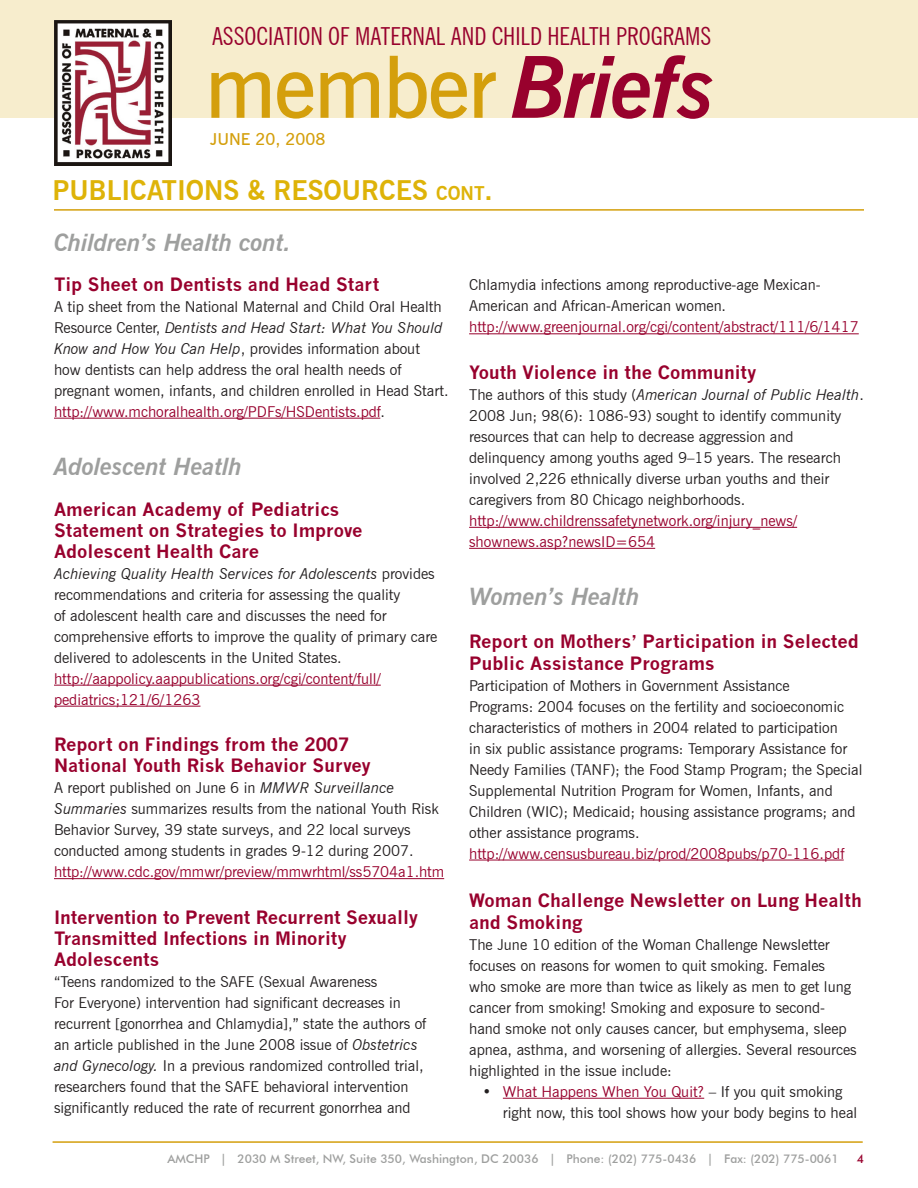
<style>
.page{position:relative;width:918px;height:1188px;background:#fff}
.page>*{position:absolute;margin:0;border:0;box-sizing:border-box;transform-origin:0 0}
.t1{font:600 85.5px "News Gothic BT";letter-spacing:-.02em;color:#d49f0c}
.t2{font:700 27px "News Gothic BT";color:#deb308}
.t3{font:condensed 24.9px "News Gothic BT";color:#98012d}
.t4{font:italic 700 24px "News Gothic BT";color:#9e9f9e}
.t5{font:700 18.9px "News Gothic BT";color:#deb308}
.t6{font:700 18px/21px "News Gothic";color:#98012d}
.t7{font:600 16.5px "News Gothic BT";color:#d49f0c}
.t8{font:15px/21px "News Gothic BT";color:#231f20}
.t9{font:15px/21px "News Gothic BT";color:#98012d}
.t10{font:500 12px "Futura BT";color:#9e9f9e}
.t11{font:500 12px "Futura BT";color:#98012d}
.s1{font-weight:700;font-style:italic;color:#98012d}
.s2{font-size:27px}
.s3{font-style:italic}
.s4{color:#98012d}
</style>
<div class="page">
<div style="left:0;top:0;width:918px;height:118px;background:#f7edcd"></div>
<img style="left:54px;top:21px;width:118px;height:145px">
<hr style="left:53px;top:1142px;width:810px;height:1px;background:#d49f0c">
<hr style="left:54px;top:209px;width:810px;height:2px;background:#d49f0c">
<hr style="left:54px;top:418px;width:326px;height:1px;background:#98012d">
<hr style="left:54px;top:685px;width:327px;height:1px;background:#98012d">
<hr style="left:54px;top:706px;width:146px;height:1px;background:#98012d">
<hr style="left:54px;top:878px;width:390px;height:1px;background:#98012d">
<hr style="left:469px;top:333px;width:390px;height:1px;background:#98012d">
<hr style="left:469px;top:527px;width:328px;height:1px;background:#98012d">
<hr style="left:469px;top:548px;width:186px;height:1px;background:#98012d">
<hr style="left:469px;top:860px;width:375px;height:1px;background:#98012d">
<hr style="left:503px;top:1098px;width:201px;height:1px;background:#98012d">
<h3 class="t3" style="left:212px;top:21px;width:501px">ASSOCIATION OF MATERNAL AND CHILD HEALTH PROGRAMS</h3>
<h1 class="t1" style="left:205px;top:35px;width:512px">member <span class="s1">Briefs</span></h1>
<p class="t7" style="left:210px;top:129px;width:117px">JUNE 20, 2008</p>
<h2 class="t2" style="left:52px;top:174px;width:70px">PUBLICATIONS</h2>
<h2 class="t2" style="left:247px;top:174px;width:61px">&amp; RESO</h2>
<h2 class="t2" style="left:342px;top:174px;width:37px">URCES</h2>
<p class="t5" style="left:436px;top:182px;width:58px">CONT<span class="s2">.</span></p>
<h3 class="t4" style="left:54px;top:228px;width:239px">Children’s Health cont.</h3>
<p class="t6" style="left:54px;top:273px;width:327px">Tip Sheet on Dentists and Head Start</p>
<p class="t8" style="left:54px;top:296px;width:396px">A tip sheet from the National Maternal and Child Oral Health Resource Center, <span class="s3">Dentists and Head Start: What You Should Know and How You Can Help</span>, provides information about how dentists can help address the oral health needs of pregnant women, infants, and children enrolled in Head Start. <span class="s4">http://www.mchoralhealth.org/PDFs/HSDentists.pdf</span>.</p>
<h3 class="t4" style="left:54px;top:452px;width:190px">Adolescent Heatlh</h3>
<p class="t6" style="left:54px;top:498px;width:310px">American Academy of Pediatrics<br>Statement on Strategies to Improve<br>Adolescent Health Care</p>
<p class="t8" style="left:54px;top:563px;width:385px"><span class="s3">Achieving Quality Health Services for Adolescents</span> provides recommendations and criteria for assessing the quality<br>of adolescent health care and discusses the need for comprehensive efforts to improve the quality of primary care delivered to adolescents in the United States.</p>
<p class="t9" style="left:54px;top:668px;width:328px">http://aappolicy.aappublications.org/cgi/content/full/ pediatrics;121/6/1263</p>
<p class="t6" style="left:54px;top:734px;width:318px">Report on Findings from the 2007<br>National Youth Risk Behavior Survey</p>
<p class="t8" style="left:54px;top:777px;width:386px">A report published on June 6 in <span class="s3">MMWR Surveillance Summaries</span> summarizes results from the national Youth Risk Behavior Survey, 39 state surveys, and 22 local surveys conducted among students in grades 9-12 during 2007.</p>
<p class="t9" style="left:54px;top:861px;width:392px">http://www.cdc.gov/mmwr/preview/mmwrhtml/ss5704a1.htm</p>
<p class="t6" style="left:54px;top:906px;width:366px">Intervention to Prevent Recurrent Sexually<br>Transmitted Infections in Minority<br>Adolescents</p>
<p class="t8" style="left:54px;top:971px;width:374px">“Teens randomized to the SAFE (Sexual Awareness<br>For Everyone) intervention had significant decreases in recurrent [gonorrhea and Chlamydia],” state the authors of an article published in the June 2008 issue of <span class="s3">Obstetrics and Gynecology.</span> In a previous randomized controlled trial, researchers found that the SAFE behavioral intervention significantly reduced the rate of recurrent gonorrhea and</p>
<p class="t8" style="left:469px;top:274px;width:353px">Chlamydia infections among reproductive-age Mexican-<br>American and African-American women.</p>
<p class="t9" style="left:469px;top:316px;width:391px">http://www.greenjournal.org/cgi/content/abstract/111/6/1417</p>
<p class="t6" style="left:469px;top:362px;width:289px">Youth Violence in the Community</p>
<p class="t8" style="left:469px;top:384px;width:396px">The authors of this study (<span class="s3">American Journal of Public Health</span>.<br>2008 Jun; 98(6): 1086-93) sought to identify community resources that can help to decrease aggression and delinquency among youths aged 9–15 years. The research involved 2,226 ethnically diverse urban youths and their caregivers from 80 Chicago neighborhoods.</p>
<p class="t9" style="left:469px;top:510px;width:330px">http://www.childrenssafetynetwork.org/injury_news/ shownews.asp?newsID=654</p>
<h3 class="t4" style="left:469px;top:582px;width:172px">Women’s Health</h3>
<p class="t6" style="left:469px;top:630px;width:391px;line-height:21.6px">Report on Mothers’ Participation in Selected<br>Public Assistance Programs</p>
<p class="t8" style="left:469px;top:675px;width:395px">Participation of Mothers in Government Assistance<br>Programs: 2004 focuses on the fertility and socioeconomic characteristics of mothers in 2004 related to participation<br>in six public assistance programs: Temporary Assistance for Needy Families (TANF); the Food Stamp Program; the Special Supplemental Nutrition Program for Women, Infants, and Children (WIC); Medicaid; housing assistance programs; and other assistance programs.</p>
<p class="t9" style="left:469px;top:843px;width:377px">http://www.censusbureau.biz/prod/2008pubs/p70-116.pdf</p>
<p class="t6" style="left:469px;top:890px;width:394px;line-height:21.6px">Woman Challenge Newsletter on Lung Health and Smoking</p>
<p class="t8" style="left:469px;top:934px;width:389px">The June 10 edition of the Woman Challenge Newsletter focuses on reasons for women to quit smoking. Females<br>who smoke are more than twice as likely as men to get lung cancer from smoking! Smoking and exposure to second&shy;hand smoke not only causes cancer, but emphysema, sleep apnea, asthma, and worsening of allergies. Several resources highlighted in the issue include:</p>
<p class="t8" style="left:503px;top:1081px;width:356px;text-indent:-20px">• <span class="s4">What Happens When You Quit?</span> – If you quit smoking right now, this tool shows how your body begins to heal</p>
<p class="t10" style="left:168px;top:1151px;width:673px">AMCHP | 2030 M Street, NW, Suite 350, Washington, DC 20036 | Phone: (202) 775-0436 | Fax: (202) 775-0061</p>
<p class="t11" style="left:857px;top:1151px;width:9px">4</p>
</div>
